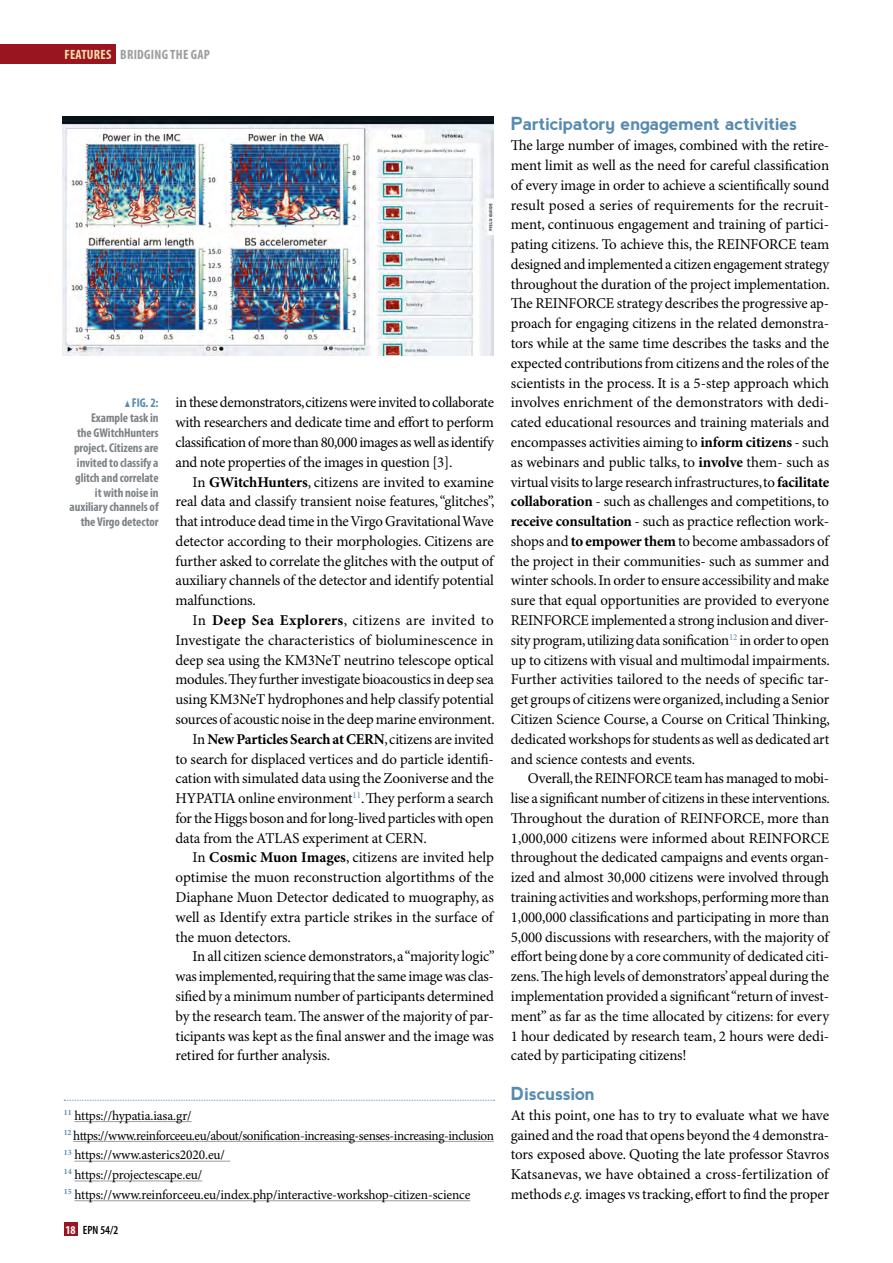
<style>
.page{position:relative;width:893px;height:1263px;background:#fff}
.page>*{position:absolute;margin:0;border:0;box-sizing:border-box;transform-origin:0 0}
.t1{font:700 18px "nevis";letter-spacing:-.015em;color:#588bb1}
.t2{font:15px/19.8px "Minion Pro";letter-spacing:-.01em;color:#000;text-align:justify}
.t3{font:700 15px "Minion Pro";letter-spacing:-.015em;color:#000}
.t4{font:15px "Minion Pro";letter-spacing:.02em;color:#000}
.t5{font:13.5px/19.8px "Minion Pro";letter-spacing:-.02em;color:#000}
.t6{font:700 condensed 13.5px "Myriad Pro";letter-spacing:.02em;color:#fedea9}
.t7{font:700 condensed 13.5px "Myriad Pro";color:#9d9d9c}
.t8{font:700 condensed 12.75px/14.9px "Myriad Pro";letter-spacing:-.005em;color:#7d8386;text-align:right}
.t9{font:600 condensed 12px "Myriad Pro";color:#000}
.t10{font:700 condensed 12px "Myriad Pro";color:#fff}
.s1{color:#9d9d9c}
.s2{color:#588bb1}
.s3{font-weight:700}
.s4{font-weight:400}
.s5{font-style:italic}
</style>
<div class="page">
<div style="left:0;top:45px;width:116px;height:19px;background:#991620"></div>
<div style="left:64px;top:1222px;width:13px;height:14px;background:#991620"></div>
<svg style="left:64px;top:1100px;width:430px;height:1px"></svg>
<hr style="left:74px;top:1121px;width:118px;height:1px;background:#9d9d9c">
<hr style="left:73px;top:1141px;width:421px;height:1px;background:#9d9d9c">
<hr style="left:74px;top:1161px;width:156px;height:1px;background:#9d9d9c">
<hr style="left:74px;top:1181px;width:128px;height:1px;background:#9d9d9c">
<hr style="left:74px;top:1200px;width:396px;height:1px;background:#9d9d9c">
<img style="left:63px;top:116px;width:431px;height:239px">
<p class="t6" style="left:64px;top:47px;width:70px">FEATURES <span class="s1">Bridging</span></p>
<p class="t7" style="left:170px;top:47px;width:35px">the Gap</p>
<p class="t8" style="left:70px;top:396px;width:91px"><span class="s2">▲ FIG. 2:<br></span>Example task in<br>the GWitchHunters project. Citizens are invited to classify a glitch and correlate it with noise in auxiliary channels of the Virgo detector</p>
<p class="t2" style="left:176px;top:393px;width:320px">in these demonstrators, citizens were invited to collaborate with researchers and dedicate time and effort to perform classification of more than 80,000 images as well as identify and note properties of the images in question [3].</p>
<p class="t2" style="left:176px;top:472px;width:321px;text-indent:17px">In <span class="s3">GWitchHunters</span>, citizens are invited to examine real data and classify transient noise features, “glitches”, that introduce dead time in the Virgo Gravitational Wave detector according to their morphologies. Citizens are further asked to correlate the glitches with the output of auxiliary channels of the detector and identify potential malfunctions.</p>
<p class="t4" style="left:193px;top:611px;width:303px">In <span class="s3">Deep Sea Explorers</span>, citizens are invited to</p>
<p class="t2" style="left:176px;top:631px;width:320px">Investigate the characteristics of bioluminescence in</p>
<p class="t2" style="left:176px;top:650px;width:320px">deep sea using the KM3NeT neutrino telescope optical</p>
<p class="t2" style="left:176px;top:670px;width:320px">modules. They further investigate bioacoustics in deep sea</p>
<p class="t2" style="left:176px;top:690px;width:320px">using KM3NeT hydrophones and help classify potential</p>
<p class="t2" style="left:176px;top:710px;width:321px">sources of acoustic noise in the deep marine environment.</p>
<p class="t3" style="left:193px;top:730px;width:303px"><span class="s4">In</span> New Particles Search at CERN<span class="s4">, citizens are invited</span></p>
<p class="t2" style="left:176px;top:749px;width:320px">to search for displaced vertices and do particle identifi-</p>
<p class="t2" style="left:176px;top:769px;width:320px">cation with simulated data using the Zooniverse and the</p>
<p class="t2" style="left:176px;top:789px;width:320px">HYPATIA online environment<sup>11</sup>. They perform a search</p>
<p class="t2" style="left:176px;top:809px;width:320px">for the Higgs boson and for long-lived particles with open</p>
<p class="t2" style="left:176px;top:829px;width:253px">data from the ATLAS experiment at CERN.</p>
<p class="t2" style="left:193px;top:848px;width:303px">In <span class="s3">Cosmic Muon Images</span>, citizens are invited help</p>
<p class="t2" style="left:176px;top:868px;width:320px">optimise the muon reconstruction algortithms of the</p>
<p class="t2" style="left:176px;top:888px;width:320px">Diaphane Muon Detector dedicated to muography, as</p>
<p class="t2" style="left:176px;top:908px;width:319px">well as Identify extra particle strikes in the surface of</p>
<p class="t2" style="left:176px;top:927px;width:117px">the muon detectors.</p>
<p class="t2" style="left:193px;top:947px;width:304px">In all citizen science demonstrators, a “majority logic”</p>
<p class="t2" style="left:176px;top:967px;width:320px">was implemented, requiring that the same image was clas-</p>
<p class="t2" style="left:176px;top:987px;width:320px">sified by a minimum number of participants determined</p>
<p class="t2" style="left:176px;top:1007px;width:320px">by the research team. The answer of the majority of par-</p>
<p class="t2" style="left:176px;top:1026px;width:320px">ticipants was kept as the final answer and the image was</p>
<p class="t2" style="left:176px;top:1046px;width:156px">retired for further analysis.</p>
<p class="t5" style="left:64px;top:1106px;width:432px"><sup>11</sup> https://hypatia.iasa.gr/<br><sup>12</sup> https://www.reinforceeu.eu/about/sonification-increasing-senses-increasing-inclusion <sup>13</sup> https://www.asterics2020.eu/<br><sup>14</sup> https://projectescape.eu/<br><sup>15</sup> https://www.reinforceeu.eu/index.php/interactive-workshop-citizen-science</p>
<p class="t10" style="left:65px;top:1223px;width:12px">18</p>
<p class="t9" style="left:83px;top:1223px;width:37px">EPN 54/2</p>
<p class="t1" style="left:511px;top:114px;width:288px">Participatory engagement activities</p>
<p class="t2" style="left:511px;top:136px;width:321px">The large number of images, combined with the retire&shy;ment limit as well as the need for careful classification of every image in order to achieve a scientifically sound result posed a series of requirements for the recruit&shy;ment, continuous engagement and training of partici&shy;pating citizens. To achieve this, the REINFORCE team designed and implemented a citizen engagement strategy throughout the duration of the project implementation.<br>The REINFORCE strategy describes the progressive ap&shy;proach for engaging citizens in the related demonstra&shy;tors while at the same time describes the tasks and the expected contributions from citizens and the roles of the scientists in the process. It is a 5-step approach which involves enrichment of the demonstrators with dedi&shy;cated educational resources and training materials and encompasses activities aiming to <span class="s3">inform citizens</span> - such as webinars and public talks, to <span class="s3">involve</span> them- such as virtual visits to large research infrastructures, to <span class="s3">facilitate collaboration</span> - such as challenges and competitions, to <span class="s3">receive consultation</span> - such as practice reflection work&shy;shops and <span class="s3">to empower them</span> to become ambassadors of the project in their communities- such as summer and winter schools. In order to ensure accessibility and make sure that equal opportunities are provided to everyone REINFORCE implemented a strong inclusion and diver&shy;sity program, utilizing data sonification<sup>12</sup> in order to open up to citizens with visual and multimodal impairments.<br>Further activities tailored to the needs of specific tar&shy;get groups of citizens were organized, including a Senior Citizen Science Course, a Course on Critical Thinking, dedicated workshops for students as well as dedicated art and science contests and events.</p>
<p class="t2" style="left:511px;top:769px;width:321px;text-indent:17px">Overall, the REINFORCE team has managed to mobi&shy;lise a significant number of citizens in these interventions.<br>Throughout the duration of REINFORCE, more than 1,000,000 citizens were informed about REINFORCE throughout the dedicated campaigns and events organ&shy;ized and almost 30,000 citizens were involved through training activities and workshops, performing more than 1,000,000 classifications and participating in more than 5,000 discussions with researchers, with the majority of effort being done by a core community of dedicated citi&shy;zens. The high levels of demonstrators’ appeal during the implementation provided a significant “return of invest&shy;ment” as far as the time allocated by citizens: for every 1 hour dedicated by research team, 2 hours were dedi&shy;cated by participating citizens!</p>
<p class="t1" style="left:511px;top:1083px;width:85px">Discussion</p>
<p class="t2" style="left:511px;top:1106px;width:320px">At this point, one has to try to evaluate what we have gained and the road that opens beyond the 4 demonstra&shy;tors exposed above. Quoting the late professor Stavros Katsanevas, we have obtained a cross-fertilization of methods <span class="s5">e.g.</span> images vs tracking, effort to find the proper</p>
</div>
